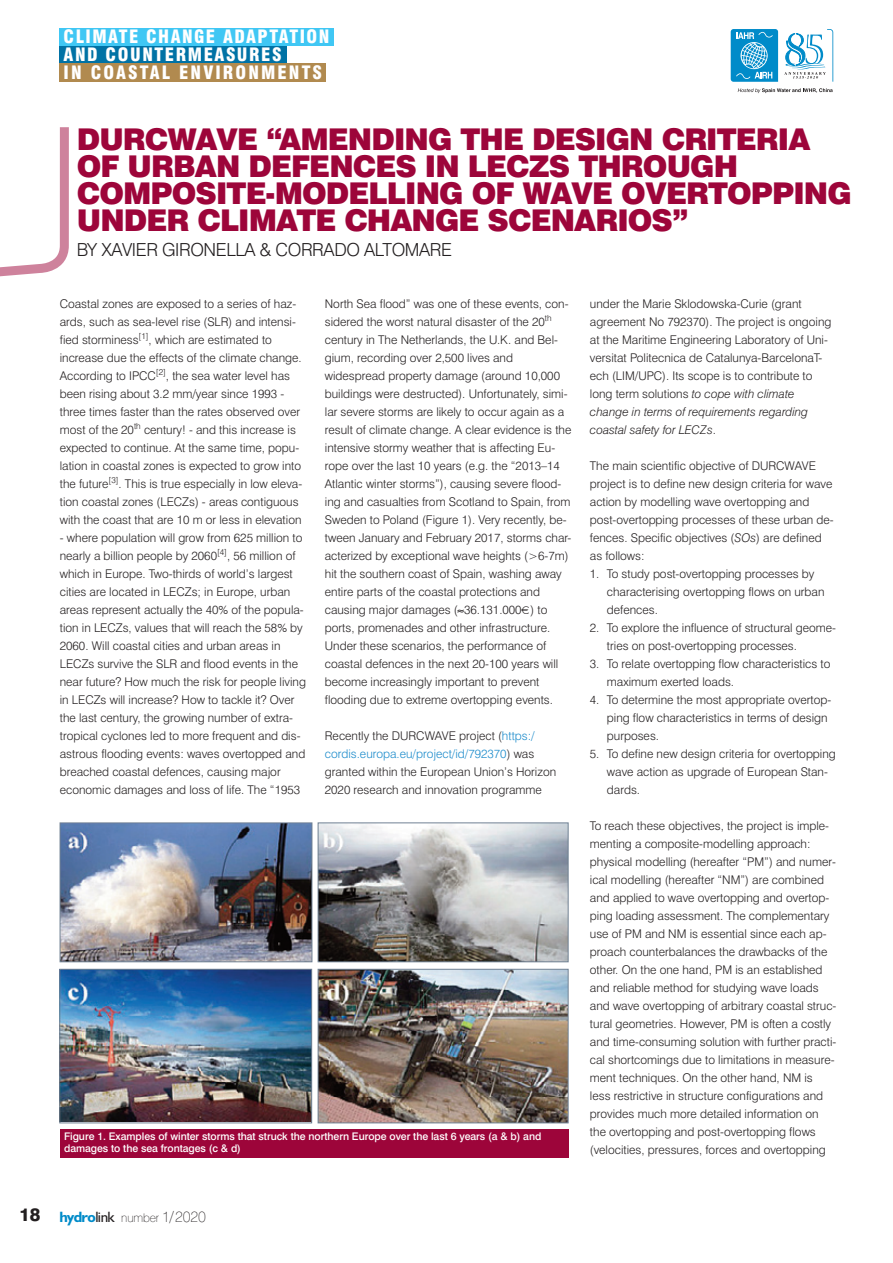
<style>
.page{position:relative;width:893px;height:1263px;background:#fff}
.page>*{position:absolute;margin:0;border:0;box-sizing:border-box;transform-origin:0 0}
.t1{font:900 30px/27px "Swiss 721 BT";letter-spacing:-.03em;color:#9d053a}
.t2{font:900 condensed 18px/18px "Swiss 721 BT";letter-spacing:.085em;color:#fff}
.t3{font:300 18px "Swiss 721 BT";letter-spacing:-.02em;color:#231f20}
.t4{font:300 12px/18px "Swiss 721 BT";color:#231f20}
.t5{font:100 12px "Swiss 721 BT";letter-spacing:-.015em;color:#231f20}
.t6{font:500 10.5px/12px "Swiss 721 BT";letter-spacing:-.005em;color:#fff}
.s1{color:#1b8bcb}
.s2{font-style:italic}
.s3{font-weight:800;font-size:18px}
.s4{font-family:"Humanist 521 BT";font-weight:700;font-size:15px;color:#008bc9}
.s5{font-family:"Humanist 521 BT";font-weight:400;font-size:15px}
.s6{font-size:15px}
</style>
<div class="page">
<svg style="left:0;top:127px;width:69px;height:150px"></svg>
<img style="left:62px;top:825px;width:248px;height:135px">
<div style="left:60px;top:823px;width:252px;height:139px;border:1px solid #708193"></div>
<img style="left:320px;top:825px;width:246px;height:135px">
<div style="left:318px;top:823px;width:250px;height:139px;border:1px solid #708193"></div>
<img style="left:62px;top:971px;width:248px;height:150px">
<div style="left:60px;top:969px;width:252px;height:154px;border:1px solid #708193"></div>
<img style="left:320px;top:971px;width:246px;height:150px">
<div style="left:318px;top:969px;width:250px;height:154px;border:1px solid #708193"></div>
<div style="left:60px;top:1129px;width:508px;height:29px;background:#9d053a"></div>
<div style="left:60px;top:45px;width:227px;height:19px;background:#0072a5"></div>
<div style="left:60px;top:63px;width:266px;height:19px;background:#b18a4f"></div>
<div style="left:60px;top:28px;width:274px;height:17px;background:#40c7f4"></div>
<svg style="left:731px;top:29px;width:47px;height:53px;background:#2fa0d2"></svg>
<svg style="left:784px;top:29px;width:49px;height:53px"></svg>
<svg style="left:738px;top:88px;width:95px;height:5px"></svg>
<h2 class="t2" style="left:64px;top:28px;width:267px">CLIMATE CHANGE ADAPTATION<br>AND COUNTERMEASURES<br>IN COASTAL ENVIRONMENTS</h2>
<h1 class="t1" style="left:77px;top:129px;width:776px">DURCWAVE “AMENDING THE DESIGN CRITERIA OF URBAN DEFENCES IN LECZS THROUGH COMPOSITE-MODELLING OF WAVE OVERTOPPING UNDER CLIMATE CHANGE SCENARIOS”</h1>
<h2 class="t3" style="left:77px;top:243px;width:377px">BY XAVIER GIRONELLA &amp; CORRADO ALTOMARE</h2>
<p class="t4" style="left:60px;top:296px;width:244px">Coastal zones are exposed to a series of haz&shy;ards, such as sea-level rise (SLR) and intensi&shy;fied storminess<sup>[1]</sup>, which are estimated to increase due the effects of the climate change.<br>According to IPCC<sup>[2]</sup>, the sea water level has been rising about 3.2 mm/year since 1993 - three times faster than the rates observed over most of the 20<sup>th</sup> century! - and this increase is expected to continue. At the same time, popu&shy;lation in coastal zones is expected to grow into the future<sup>[3]</sup>. This is true especially in low eleva&shy;tion coastal zones (LECZs) - areas contiguous with the coast that are 10 m or less in elevation</p>
<p class="t4" style="left:60px;top:530px;width:248px">- where population will grow from 625 million to nearly a billion people by 2060<sup>[4]</sup>, 56 million of which in Europe. Two-thirds of world’s largest cities are located in LECZs; in Europe, urban areas represent actually the 40% of the popula&shy;tion in LECZs, values that will reach the 58% by 2060. Will coastal cities and urban areas in LECZs survive the SLR and flood events in the near future? How much the risk for people living in LECZs will increase? How to tackle it? Over the last century, the growing number of extra&shy;tropical cyclones led to more frequent and dis&shy;astrous flooding events: waves overtopped and breached coastal defences, causing major economic damages and loss of life. The “1953</p>
<p class="t4" style="left:325px;top:296px;width:248px">North Sea flood” was one of these events, con&shy;sidered the worst natural disaster of the 20<sup>th </sup>century in The Netherlands, the U.K. and Bel&shy;gium, recording over 2,500 lives and widespread property damage (around 10,000 buildings were destructed). Unfortunately, simi&shy;lar severe storms are likely to occur again as a result of climate change. A clear evidence is the intensive stormy weather that is affecting Eu&shy;rope over the last 10 years (e.g. the “2013–14<br>Atlantic winter storms”), causing severe flood&shy;ing and casualties from Scotland to Spain, from Sweden to Poland (Figure 1). Very recently, be&shy;tween January and February 2017, storms char&shy;acterized by exceptional wave heights (&gt;6-7m) hit the southern coast of Spain, washing away entire parts of the coastal protections and causing major damages (≈36.131.000 ) to ports, promenades and other infrastructure.<br>Under these scenarios, the performance of coastal defences in the next 20-100 years will become increasingly important to prevent flooding due to extreme overtopping events.</p>
<p class="t4" style="left:325px;top:728px;width:233px">Recently the DURCWAVE project (<span class="s1">https:/ cordis.europa.eu/project/id/792370</span>) was granted within the European Union’s Horizon 2020 research and innovation programme</p>
<p class="t6" style="left:64px;top:1131px;width:479px">Figure 1. Examples of winter storms that struck the northern Europe over the last 6 years (a &amp; b) and damages to the sea frontages (c &amp; d)</p>
<p class="t4" style="left:590px;top:296px;width:243px">under the Marie Sklodowska-Curie (grant agreement No 792370). The project is ongoing at the Maritime Engineering Laboratory of Uni&shy;versitat Politecnica de Catalunya-BarcelonaT&shy;ech (LIM/UPC). Its scope is to contribute to long term solutions <span class="s2">to cope with climate change in terms of requirements regarding coastal safety for LECZs</span>.</p>
<p class="t4" style="left:590px;top:458px;width:245px">The main scientific objective of DURCWAVE project is to define new design criteria for wave action by modelling wave overtopping and post-overtopping processes of these urban de&shy;fences. Specific objectives (<span class="s2">SOs</span>) are defined as follows:</p>
<p class="t4" style="left:607px;top:566px;width:219px;text-indent:-17px">1. To study post-overtopping processes by characterising overtopping flows on urban defences.</p>
<p class="t4" style="left:607px;top:620px;width:231px;text-indent:-17px">2. To explore the influence of structural geome&shy;tries on post-overtopping processes.</p>
<p class="t4" style="left:607px;top:656px;width:225px;text-indent:-17px">3. To relate overtopping flow characteristics to maximum exerted loads.</p>
<p class="t4" style="left:607px;top:692px;width:226px;text-indent:-17px">4. To determine the most appropriate overtop&shy;ping flow characteristics in terms of design purposes.</p>
<p class="t4" style="left:607px;top:746px;width:230px;text-indent:-17px">5. To define new design criteria for overtopping wave action as upgrade of European Stan&shy;dards.</p>
<p class="t4" style="left:590px;top:818px;width:248px">To reach these objectives, the project is imple&shy;menting a composite-modelling approach: physical modelling (hereafter “PM”) and numer&shy;ical modelling (hereafter “NM”) are combined and applied to wave overtopping and overtop&shy;ping loading assessment. The complementary use of PM and NM is essential since each ap&shy;proach counterbalances the drawbacks of the other. On the one hand, PM is an established and reliable method for studying wave loads and wave overtopping of arbitrary coastal struc&shy;tural geometries. However, PM is often a costly and time-consuming solution with further practi&shy;cal shortcomings due to limitations in measure&shy;ment techniques. On the other hand, NM is<br>less restrictive in structure configurations and provides much more detailed information on the overtopping and post-overtopping flows (velocities, pressures, forces and overtopping</p>
<p class="t5" style="left:19px;top:1213px;width:188px"><span class="s3">18</span> <span class="s4">hydro</span><span class="s5">link</span> number <span class="s6">1/2020</span></p>
</div>
